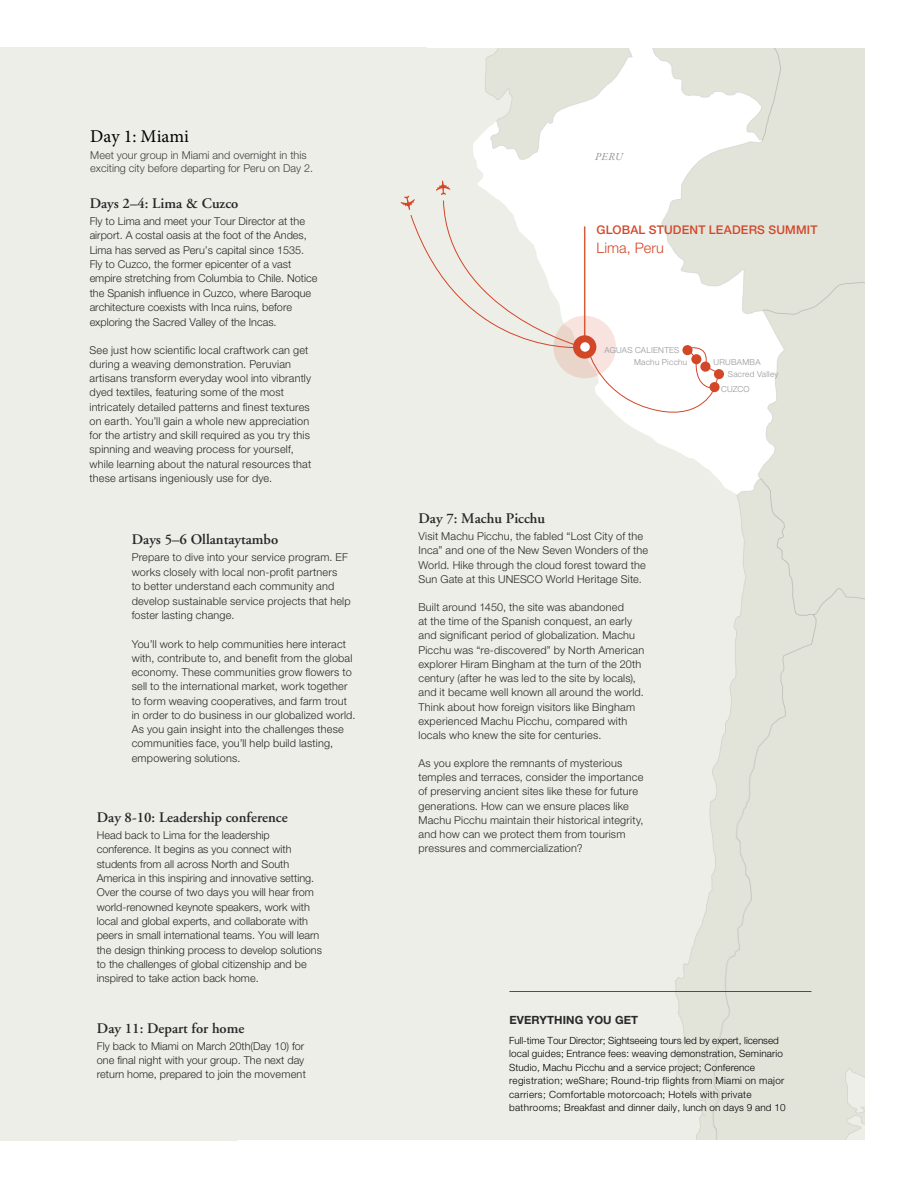
<style>
.page{position:relative;width:918px;height:1188px;background:#fff}
.page>*{position:absolute;margin:0;border:0;box-sizing:border-box;transform-origin:0 0}
.t1{font:18px "Minion Pro";color:#000}
.t2{font:600 14.7px "Adobe Garamond";color:#292829}
.t3{font:300 14.4px "Helvetica Neue LT Std";letter-spacing:.01em;color:#d34729}
.t4{font:500 12px "Helvetica Neue LT Std";letter-spacing:.015em;color:#d34729}
.t5{font:700 11.4px "Helvetica Neue LT Std";letter-spacing:.01em;color:#292829}
.t6{font:italic 10.95px "Garamond Premr Pro";color:#939598}
.t7{font:300 10.8px/14.2px "Helvetica Neue LT Std";letter-spacing:.015em;color:#292829}
.t8{font:300 10.8px/14.4px "Helvetica Neue";color:#292829}
.t9{font:300 10.8px/13px "Helvetica Neue";color:#404040}
.t10{font:300 9.9px/13.5px "Helvetica Neue";letter-spacing:.015em;color:#000}
.t11{font:300 8.25px/12px "Helvetica Neue LT Std";letter-spacing:.03em;color:#939598}
</style>
<div class="page">
<div style="left:0;top:47px;width:865px;height:1094px;background:#edeee7"></div>
<svg style="left:817px;top:913px;width:48px;height:228px"></svg>
<svg style="left:473px;top:131px;width:188px;height:313px;fill:#fff"></svg>
<svg style="left:661px;top:48px;width:204px;height:865px"></svg>
<svg style="left:633px;top:48px;width:218px;height:93px"></svg>
<svg style="left:758px;top:282px;width:107px;height:334px"></svg>
<svg style="left:485px;top:48px;width:148px;height:112px"></svg>
<svg style="left:656px;top:478px;width:161px;height:663px"></svg>
<hr style="left:509px;top:991px;width:303px;height:1px;background:#292829">
<div style="left:428px;top:0;width:490px;height:48px;background:#fff"></div>
<div style="left:714px;top:369px;width:10px;height:10px;background:#d34729;border-radius:50%"></div>
<svg style="left:401px;top:181px;width:319px;height:239px"></svg>
<div style="left:691px;top:354px;width:10px;height:10px;background:#d34729;border-radius:50%"></div>
<h1 class="t1" style="left:90px;top:124px;width:100px">Day 1: Miami</h1>
<p class="t9" style="left:90px;top:148px;width:225px">Meet your group in Miami and overnight in this exciting city before departing for Peru on Day 2.</p>
<h2 class="t2" style="left:90px;top:195px;width:150px">Days 2–4: Lima &amp; Cuzco</h2>
<p class="t8" style="left:90px;top:214px;width:229px">Fly to Lima and meet your Tour Director at the airport. A costal oasis at the foot of the Andes, Lima has served as Peru’s capital since 1535.<br>Fly to Cuzco, the former epicenter of a vast empire stretching from Columbia to Chile. Notice the Spanish influence in Cuzco, where Baroque architecture coexists with Inca ruins, before exploring the Sacred Valley of the Incas.</p>
<p class="t7" style="left:90px;top:342px;width:223px">See just how scientific local craftwork can get during a weaving demonstration. Peruvian artisans transform everyday wool into vibrantly dyed textiles, featuring some of the most intricately detailed patterns and finest textures on earth. You’ll gain a whole new appreciation for the artistry and skill required as you try this spinning and weaving process for yourself, while learning about the natural resources that these artisans ingeniously use for dye.</p>
<h2 class="t2" style="left:132px;top:532px;width:148px">Days 5–6 Ollantaytambo</h2>
<p class="t7" style="left:132px;top:550px;width:220px">Prepare to dive into your service program. EF works closely with local non-profit partners<br>to better understand each community and develop sustainable service projects that help foster lasting change.</p>
<p class="t7" style="left:132px;top:637px;width:225px">You’ll work to help communities here interact with, contribute to, and benefit from the global economy. These communities grow flowers to sell to the international market, work together to form weaving cooperatives, and farm trout in order to do business in our globalized world.<br>As you gain insight into the challenges these communities face, you’ll help build lasting, empowering solutions.</p>
<h2 class="t2" style="left:97px;top:809px;width:192px">Day 8-10: Leadership conference</h2>
<p class="t7" style="left:97px;top:828px;width:227px">Head back to Lima for the leadership conference. It begins as you connect with students from all across North and South America in this inspiring and innovative setting.<br>Over the course of two days you will hear from world-renowned keynote speakers, work with local and global experts, and collaborate with peers in small international teams. You will learn the design thinking process to develop solutions to the challenges of global citizenship and be inspired to take action back home.</p>
<h2 class="t2" style="left:97px;top:1020px;width:149px">Day 11: Depart for home</h2>
<p class="t8" style="left:97px;top:1038px;width:211px">Fly back to Miami on March 20th(Day 10) for one final night with your group. The next day return home, prepared to join the movement</p>
<p class="t6" style="left:595px;top:150px;width:29px">PERU</p>
<p class="t4" style="left:596px;top:222px;width:223px">GLOBAL STUDENT LEADERS SUMMIT</p>
<h3 class="t3" style="left:596px;top:239px;width:69px">Lima, Peru</h3>
<p class="t11" style="left:634px;top:344px;width:55px;text-indent:-29px">AGUAS CALIENTES<br>Machu Picchu</p>
<p class="t11" style="left:728px;top:356px;width:52px;text-indent:-14px">URUBAMBA<br>Sacred Valley</p>
<p class="t11" style="left:721px;top:383px;width:30px">CUZCO</p>
<h2 class="t2" style="left:418px;top:510px;width:128px">Day 7: Machu Picchu</h2>
<p class="t7" style="left:418px;top:528px;width:231px">Visit Machu Picchu, the fabled “Lost City of the Inca” and one of the New Seven Wonders of the World. Hike through the cloud forest toward the Sun Gate at this UNESCO World Heritage Site.</p>
<p class="t7" style="left:418px;top:600px;width:227px">Built around 1450, the site was abandoned<br>at the time of the Spanish conquest, an early and significant period of globalization. Machu Picchu was “re-discovered” by North American explorer Hiram Bingham at the turn of the 20th century (after he was led to the site by locals), and it became well known all around the world.<br>Think about how foreign visitors like Bingham experienced Machu Picchu, compared with locals who knew the site for centuries.</p>
<p class="t7" style="left:418px;top:756px;width:227px">As you explore the remnants of mysterious temples and terraces, consider the importance of preserving ancient sites like these for future generations. How can we ensure places like Machu Picchu maintain their historical integrity, and how can we protect them from tourism pressures and commercialization?</p>
<p class="t5" style="left:509px;top:1013px;width:130px">EVERYTHING YOU GET</p>
<p class="t10" style="left:509px;top:1033px;width:278px">Full-time Tour Director; Sightseeing tours led by expert, licensed local guides; Entrance fees: weaving demonstration, Seminario Studio, Machu Picchu and a service project; Conference registration; weShare; Round-trip flights from Miami on major carriers; Comfortable motorcoach; Hotels with private bathrooms; Breakfast and dinner daily, lunch on days 9 and 10</p>
</div>
